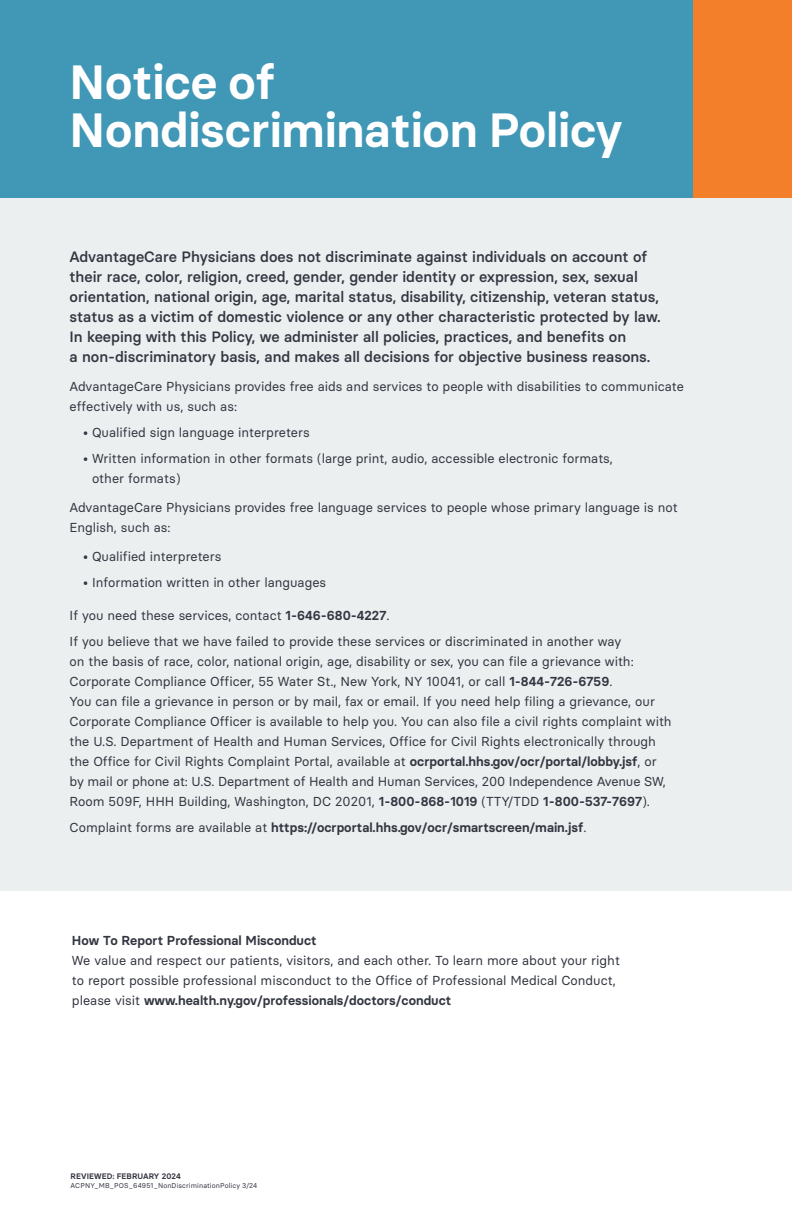
<style>
.page{position:relative;width:792px;height:1224px;background:#fff}
.page>*{position:absolute;margin:0;border:0;box-sizing:border-box;transform-origin:0 0}
.t1{font:600 48px/48px "Basier Circle";color:#fff}
.body{font:500 15px/20px "Basier Circle";color:#323640}
.body-2{font:13px/20px "Basier Circle";color:#323640}
.body-3{font:600 13px "Basier Circle";color:#323640}
.ACPNY_disclaimer{font:600 8px "Basier Circle";letter-spacing:.01em;color:#323640}
.ACPNY_disclaimer-2{font:7px "Basier Circle";letter-spacing:.015em;color:#323640}
.s1{font-weight:600}
.s2{font-weight:400}
</style>
<div class="page">
<div style="left:0;top:0;width:693px;height:198px;background:#4197b6"></div>
<div style="left:693px;top:0;width:99px;height:198px;background:#f47f2a"></div>
<div style="left:0;top:198px;width:792px;height:693px;background:#eceff0"></div>
<h1 class="t1" style="left:70px;top:57px;width:554px">Notice of<br>Nondiscrimination Policy</h1>
<p class="body" style="left:70px;top:246px;width:593px">AdvantageCare Physicians does not discriminate against individuals on account of their race, color, religion, creed, gender, gender identity or expression, sex, sexual orientation, national origin, age, marital status, disability, citizenship, veteran status, status as a victim of domestic violence or any other characteristic protected by law.<br>In keeping with this Policy, we administer all policies, practices, and benefits on<br>a non-discriminatory basis, and makes all decisions for objective business reasons.</p>
<p class="body-2" style="left:70px;top:376px;width:616px">AdvantageCare Physicians provides free aids and services to people with disabilities to communicate effectively with us, such as:</p>
<p class="body-2" style="left:83px;top:422px;width:228px">• Qualified sign language interpreters</p>
<p class="body-2" style="left:92px;top:448px;width:523px;text-indent:-9px">• Written information in other formats (large print, audio, accessible electronic formats, other formats)</p>
<p class="body-2" style="left:70px;top:497px;width:610px">AdvantageCare Physicians provides free language services to people whose primary language is not<br>English, such as:</p>
<p class="body-2" style="left:83px;top:546px;width:140px">• Qualified interpreters</p>
<p class="body-2" style="left:83px;top:572px;width:245px">• Information written in other languages</p>
<p class="body-2" style="left:70px;top:605px;width:321px">If you need these services, contact <span class="s1">1-646-680-4227</span>.</p>
<p class="body-2" style="left:70px;top:631px;width:604px">If you believe that we have failed to provide these services or discriminated in another way<br>on the basis of race, color, national origin, age, disability or sex, you can file a grievance with:<br>Corporate Compliance Officer, 55 Water St., New York, NY 10041, or call <span class="s1">1-844-726-6759</span>.<br>You can file a grievance in person or by mail, fax or email. If you need help filing a grievance, our Corporate Compliance Officer is available to help you. You can also file a civil rights complaint with the U.S. Department of Health and Human Services, Office for Civil Rights electronically through the Office for Civil Rights Complaint Portal, available at <span class="s1">ocrportal.hhs.gov/ocr/portal/lobby.jsf</span>, or by mail or phone at: U.S. Department of Health and Human Services, 200 Independence Avenue SW, Room 509F, HHH Building, Washington, DC 20201, <span class="s1">1-800-868-1019</span> (TTY/TDD <span class="s1">1-800-537-7697</span>).</p>
<p class="body-3" style="left:70px;top:820px;width:518px"><span class="s2">Complaint forms are available at</span> https://ocrportal.hhs.gov/ocr/smartscreen/main.jsf<span class="s2">.</span></p>
<p class="body-3" style="left:72px;top:932px;width:246px">How To Report Professional Misconduct</p>
<p class="body-2" style="left:72px;top:950px;width:550px">We value and respect our patients, visitors, and each other. To learn more about your right to report possible professional misconduct to the Office of Professional Medical Conduct, please visit <span class="s1">www.health.ny.gov/professionals/doctors/conduct</span></p>
<p class="ACPNY_disclaimer" style="left:71px;top:1171px;width:112px">REVIEWED: FEBRUARY 2024</p>
<p class="ACPNY_disclaimer-2" style="left:71px;top:1181px;width:188px">ACPNY_MB_POS_64951_NonDiscriminationPolicy 3/24</p>
</div>
